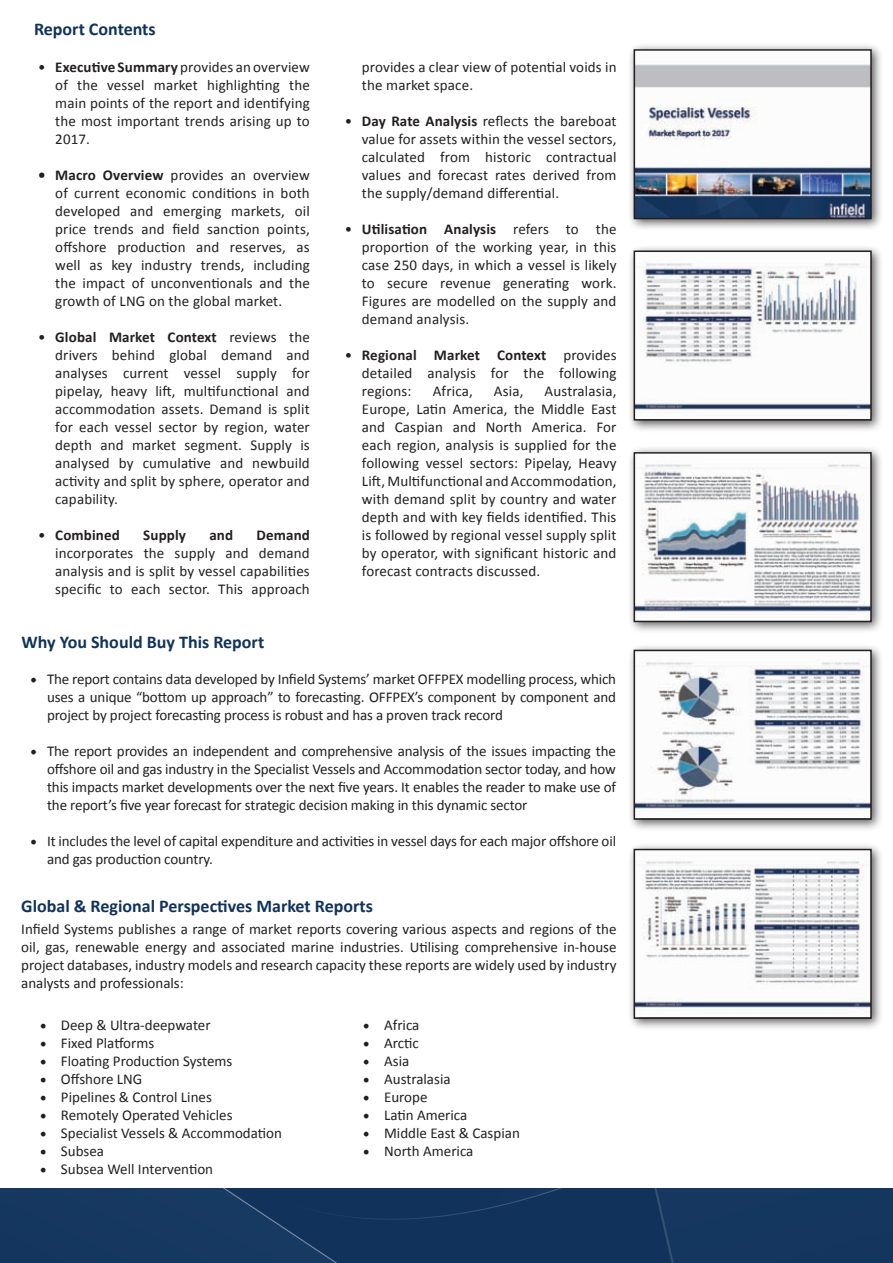
<style>
.page{position:relative;width:893px;height:1263px;background:#fff}
.page>*{position:absolute;margin:0;border:0;box-sizing:border-box;transform-origin:0 0}
.t1{font:700 18px "Calibri";color:#11335b}
.Bullet{font:15px/18px "Calibri";color:#231f20;text-align:justify}
.Bullet-2{font:700 15px "Calibri";letter-spacing:.01em;color:#231f20}
.s1{font-weight:700}
.s2{font-weight:400}
.s3{font-family:"Minion Pro";font-size:18px}
</style>
<div class="page">
<div style="left:0;top:1188px;width:893px;height:75px;background:#14365f"></div>
<div style="left:628px;top:43px;width:256px;height:188px;background:#231f20;opacity:.75"></div>
<img style="left:637px;top:52px;width:232px;height:164px">
<div style="left:634px;top:49px;width:238px;height:170px;border:2px solid #231f20"></div>
<div style="left:628px;top:245px;width:256px;height:187px;background:#231f20;opacity:.75"></div>
<img style="left:637px;top:253px;width:232px;height:165px">
<div style="left:634px;top:250px;width:238px;height:171px;border:2px solid #231f20"></div>
<div style="left:628px;top:644px;width:256px;height:188px;background:#231f20;opacity:.75"></div>
<img style="left:637px;top:653px;width:232px;height:164px">
<div style="left:634px;top:650px;width:238px;height:170px;border:2px solid #231f20"></div>
<div style="left:628px;top:446px;width:256px;height:188px;background:#231f20;opacity:.75"></div>
<img style="left:637px;top:455px;width:232px;height:164px">
<div style="left:634px;top:452px;width:238px;height:170px;border:2px solid #231f20"></div>
<div style="left:628px;top:843px;width:256px;height:188px;background:#231f20;opacity:.75"></div>
<img style="left:637px;top:852px;width:232px;height:164px">
<div style="left:634px;top:849px;width:238px;height:170px;border:2px solid #231f20"></div>
<p class="t1" style="left:34px;top:17px;width:123px">Report Contents</p>
<p class="Bullet" style="left:55px;top:58px;width:256px;text-indent:-17px">• <span class="s1">Executive Summary</span> provides an overview of the vessel market highlighting the main points of the report and identifying the most important trends arising up to 2017.</p>
<p class="Bullet" style="left:55px;top:166px;width:256px;text-indent:-17px"><span class="s1">• Macro Overview</span> provides an overview of current economic conditions in both developed and emerging markets, oil price trends and field sanction points, offshore production and reserves, as well as key industry trends, including the impact of unconventionals and the growth of LNG on the global market.</p>
<p class="Bullet" style="left:55px;top:328px;width:256px;text-indent:-17px">• <span class="s1">Global Market Context</span> reviews the drivers behind global demand and analyses current vessel supply for pipelay, heavy lift, multifunctional and accommodation assets. Demand is split for each vessel sector by region, water depth and market segment. Supply is analysed by cumulative and newbuild activity and split by sphere, operator and capability.</p>
<p class="Bullet-2" style="left:38px;top:525px;width:83px"><span class="s2">•</span> Combined</p>
<p class="Bullet-2" style="left:143px;top:525px;width:44px">Supply</p>
<p class="Bullet-2" style="left:209px;top:525px;width:25px">and</p>
<p class="Bullet" style="left:55px;top:526px;width:256px;text-indent:201px"><span class="s1">Demand </span>incorporates the supply and demand analysis and is split by vessel capabilities specific to each sector. This approach</p>
<p class="Bullet" style="left:362px;top:58px;width:256px">provides a clear view of potential voids in the market space.</p>
<p class="Bullet" style="left:362px;top:112px;width:256px;text-indent:-17px">• <span class="s1">Day Rate Analysis</span> reflects the bareboat value for assets within the vessel sectors, calculated from historic contractual values and forecast rates derived from the supply/demand differential.</p>
<p class="Bullet" style="left:362px;top:220px;width:256px;text-indent:-17px">• <span class="s1">Utilisation Analysis</span> refers to the proportion of the working year, in this case 250 days, in which a vessel is likely to secure revenue generating work.<br>Figures are modelled on the supply and demand analysis.</p>
<p class="Bullet" style="left:362px;top:346px;width:256px;text-indent:-17px">• <span class="s1">Regional Market Context</span> provides detailed analysis for the following regions:</p>
<p class="Bullet" style="left:433px;top:382px;width:41px">Africa,</p>
<p class="Bullet" style="left:494px;top:382px;width:31px">Asia,</p>
<p class="Bullet" style="left:362px;top:382px;width:256px;text-indent:183px">Australasia, Europe, Latin America, the Middle East and Caspian and North America. For each region, analysis is supplied for the following vessel sectors: Pipelay, Heavy Lift, Multifunctional and Accommodation, with demand split by country and water depth and with key fields identified. This is followed by regional vessel supply split by operator, with significant historic and forecast contracts discussed.</p>
<p class="t1" style="left:22px;top:631px;width:244px">Why You Should Buy This Report</p>
<p class="Bullet" style="left:47px;top:670px;width:570px;text-indent:-17px"><span class="s3">•</span> The report contains data developed by Infield Systems’ market OFFPEX modelling process, which uses a unique “bottom up approach” to forecasting. OFFPEX’s component by component and project by project forecasting process is robust and has a proven track record</p>
<p class="Bullet" style="left:47px;top:742px;width:571px;text-indent:-17px"><span class="s3">•</span> The report provides an independent and comprehensive analysis of the issues impacting the offshore oil and gas industry in the Specialist Vessels and Accommodation sector today, and how this impacts market developments over the next five years. It enables the reader to make use of the report’s five year forecast for strategic decision making in this dynamic sector</p>
<p class="Bullet" style="left:47px;top:832px;width:571px;text-indent:-17px"><span class="s3">•</span> It includes the level of capital expenditure and activities in vessel days for each major offshore oil and gas production country.</p>
<p class="t1" style="left:21px;top:895px;width:353px">Global &amp; Regional Perspectives Market Reports</p>
<p class="Bullet" style="left:21px;top:920px;width:597px">Infield Systems publishes a range of market reports covering various aspects and regions of the oil, gas, renewable energy and associated marine industries. Utilising comprehensive in-house project databases, industry models and research capacity these reports are widely used by industry analysts and professionals:</p>
<p class="Bullet" style="left:40px;top:1016px;width:172px"><span class="s3">•</span> Deep &amp; Ultra-deepwater</p>
<p class="Bullet" style="left:40px;top:1034px;width:116px"><span class="s3">•</span> Fixed Platforms</p>
<p class="Bullet" style="left:40px;top:1052px;width:194px"><span class="s3">•</span> Floating Production Systems</p>
<p class="Bullet" style="left:40px;top:1070px;width:104px"><span class="s3">•</span> Offshore LNG</p>
<p class="Bullet" style="left:40px;top:1088px;width:174px"><span class="s3">•</span> Pipelines &amp; Control Lines</p>
<p class="Bullet" style="left:40px;top:1106px;width:194px"><span class="s3">•</span> Remotely Operated Vehicles</p>
<p class="Bullet" style="left:40px;top:1124px;width:244px"><span class="s3">•</span> Specialist Vessels &amp; Accommodation</p>
<p class="Bullet" style="left:40px;top:1142px;width:66px"><span class="s3">•</span> Subsea</p>
<p class="Bullet" style="left:40px;top:1160px;width:175px"><span class="s3">•</span> Subsea Well Intervention</p>
<p class="Bullet" style="left:363px;top:1016px;width:58px"><span class="s3">•</span> Africa</p>
<p class="Bullet" style="left:363px;top:1034px;width:57px"><span class="s3">•</span> Arctic</p>
<p class="Bullet" style="left:363px;top:1052px;width:48px"><span class="s3">•</span> Asia</p>
<p class="Bullet" style="left:363px;top:1070px;width:89px"><span class="s3">•</span> Australasia</p>
<p class="Bullet" style="left:363px;top:1088px;width:66px"><span class="s3">•</span> Europe</p>
<p class="Bullet" style="left:363px;top:1106px;width:106px"><span class="s3">•</span> Latin America</p>
<p class="Bullet" style="left:363px;top:1124px;width:158px"><span class="s3">•</span> Middle East &amp; Caspian</p>
<p class="Bullet" style="left:363px;top:1142px;width:112px"><span class="s3">•</span> North America</p>
</div>
